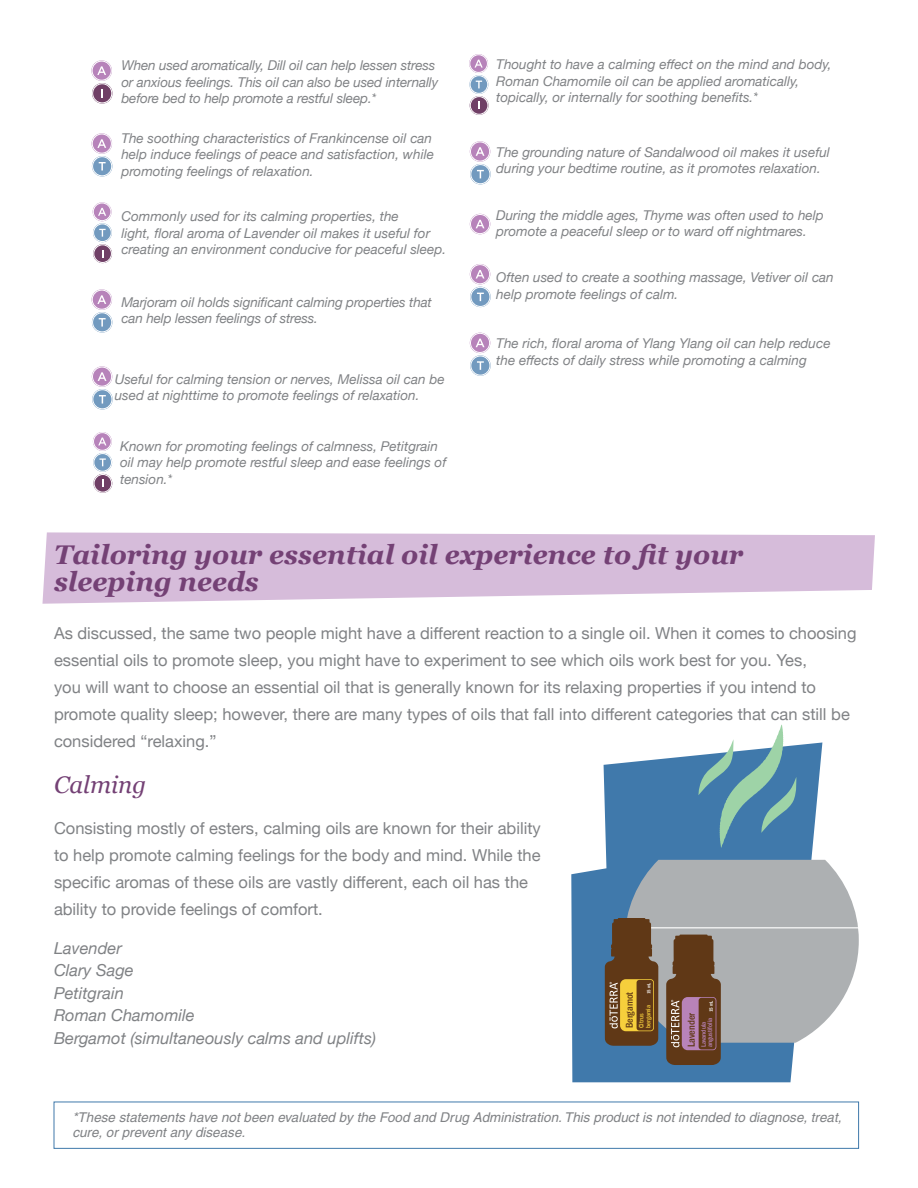
<style>
.page{position:relative;width:918px;height:1188px;background:#fff}
.page>*{position:absolute;margin:0;border:0;box-sizing:border-box;transform-origin:0 0}
.t1{font:italic 700 27px/27px "Georgia";color:#744175}
.t2{font:italic 24px "Georgia";color:#744175}
.t3{font:16.5px/27px "Helvetica Neue";color:#808285}
.t4{font:italic 16.5px/22.5px "Helvetica Neue";color:#808285}
.t5{font:italic 13.5px/16.5px "Helvetica Neue";color:#808285}
.t6{font:italic 13.5px/15px "Helvetica";color:#808285}
.t7{font:10.35px "Franklin Got URWTCE Med Con";color:#603816}
.t8{font:10.2px "Franklin Got URWTCE Med Con";color:#603816}
.t9{font:6.75px/6.4px "Franklin Got URWTCE Med Con";color:#b883b9}
.t10{font:6.6px/6.9px "Franklin Got URWTCE Med Con";color:#f6cf3c}
.t11{font:4.95px "Franklin Got URWTCE Med Con";color:#fff}
</style>
<div class="page">
<svg style="left:571px;top:743px;width:251px;height:339px;fill:#4079ab"></svg>
<svg style="left:698px;top:725px;width:99px;height:123px"></svg>
<svg style="left:93px;top:202px;width:19px;height:19px"></svg>
<div style="left:93px;top:203px;width:18px;height:18px;border:1px solid #fff;border-radius:50%"></div>
<svg style="left:98px;top:208px;width:8px;height:8px"></svg>
<svg style="left:93px;top:432px;width:19px;height:19px"></svg>
<div style="left:93px;top:432px;width:18px;height:18px;border:1px solid #fff;border-radius:50%"></div>
<svg style="left:98px;top:438px;width:8px;height:7px"></svg>
<svg style="left:469px;top:54px;width:19px;height:19px"></svg>
<div style="left:470px;top:55px;width:18px;height:18px;border:1px solid #fff;border-radius:50%"></div>
<svg style="left:475px;top:60px;width:8px;height:8px"></svg>
<svg style="left:91px;top:60px;width:21px;height:21px"></svg>
<div style="left:92px;top:61px;width:19px;height:19px;border:1px solid #fff;border-radius:50%"></div>
<svg style="left:97px;top:66px;width:9px;height:9px"></svg>
<svg style="left:92px;top:366px;width:20px;height:21px"></svg>
<div style="left:92px;top:367px;width:20px;height:19px;border:1px solid #fff;border-radius:50%"></div>
<svg style="left:98px;top:372px;width:9px;height:9px"></svg>
<svg style="left:470px;top:141px;width:20px;height:21px"></svg>
<div style="left:470px;top:142px;width:20px;height:19px;border:1px solid #fff;border-radius:50%"></div>
<svg style="left:476px;top:147px;width:9px;height:9px"></svg>
<svg style="left:470px;top:264px;width:20px;height:20px"></svg>
<div style="left:470px;top:264px;width:20px;height:20px;border:1px solid #fff;border-radius:50%"></div>
<svg style="left:476px;top:270px;width:9px;height:8px"></svg>
<svg style="left:470px;top:333px;width:20px;height:20px"></svg>
<div style="left:470px;top:333px;width:20px;height:20px;border:1px solid #fff;border-radius:50%"></div>
<svg style="left:476px;top:339px;width:9px;height:8px"></svg>
<svg style="left:470px;top:214px;width:20px;height:20px"></svg>
<div style="left:470px;top:214px;width:20px;height:20px;border:1px solid #fff;border-radius:50%"></div>
<svg style="left:476px;top:220px;width:9px;height:8px"></svg>
<svg style="left:92px;top:133px;width:20px;height:21px"></svg>
<div style="left:92px;top:134px;width:20px;height:19px;border:1px solid #fff;border-radius:50%"></div>
<svg style="left:97px;top:139px;width:9px;height:9px"></svg>
<svg style="left:92px;top:289px;width:20px;height:21px"></svg>
<div style="left:92px;top:290px;width:20px;height:19px;border:1px solid #fff;border-radius:50%"></div>
<svg style="left:97px;top:295px;width:9px;height:9px"></svg>
<svg style="left:93px;top:223px;width:19px;height:19px"></svg>
<div style="left:93px;top:224px;width:18px;height:18px;border:1px solid #fff;border-radius:50%"></div>
<svg style="left:99px;top:229px;width:7px;height:8px"></svg>
<svg style="left:93px;top:453px;width:19px;height:19px"></svg>
<div style="left:94px;top:453px;width:18px;height:18px;border:1px solid #fff;border-radius:50%"></div>
<svg style="left:99px;top:458px;width:7px;height:8px"></svg>
<svg style="left:469px;top:75px;width:19px;height:19px"></svg>
<div style="left:470px;top:76px;width:18px;height:18px;border:1px solid #fff;border-radius:50%"></div>
<svg style="left:476px;top:81px;width:6px;height:7px"></svg>
<svg style="left:92px;top:389px;width:21px;height:21px"></svg>
<div style="left:93px;top:390px;width:19px;height:19px;border:1px solid #fff;border-radius:50%"></div>
<svg style="left:99px;top:395px;width:7px;height:9px"></svg>
<svg style="left:470px;top:164px;width:21px;height:20px"></svg>
<div style="left:471px;top:164px;width:19px;height:20px;border:1px solid #fff;border-radius:50%"></div>
<svg style="left:477px;top:170px;width:7px;height:8px"></svg>
<svg style="left:470px;top:287px;width:21px;height:20px"></svg>
<div style="left:471px;top:287px;width:19px;height:20px;border:1px solid #fff;border-radius:50%"></div>
<svg style="left:477px;top:293px;width:7px;height:8px"></svg>
<svg style="left:470px;top:355px;width:21px;height:21px"></svg>
<div style="left:471px;top:356px;width:19px;height:19px;border:1px solid #fff;border-radius:50%"></div>
<svg style="left:477px;top:361px;width:7px;height:9px"></svg>
<svg style="left:92px;top:156px;width:20px;height:21px"></svg>
<div style="left:92px;top:157px;width:20px;height:19px;border:1px solid #fff;border-radius:50%"></div>
<svg style="left:99px;top:162px;width:7px;height:9px"></svg>
<svg style="left:92px;top:312px;width:20px;height:21px"></svg>
<div style="left:92px;top:313px;width:20px;height:19px;border:1px solid #fff;border-radius:50%"></div>
<svg style="left:99px;top:318px;width:7px;height:9px"></svg>
<svg style="left:93px;top:244px;width:19px;height:19px"></svg>
<div style="left:94px;top:245px;width:18px;height:18px;border:1px solid #fff;border-radius:50%"></div>
<svg style="left:93px;top:474px;width:19px;height:19px"></svg>
<div style="left:94px;top:474px;width:18px;height:18px;border:1px solid #fff;border-radius:50%"></div>
<svg style="left:102px;top:479px;width:2px;height:8px"></svg>
<svg style="left:470px;top:96px;width:19px;height:19px"></svg>
<div style="left:470px;top:96px;width:18px;height:18px;border:1px solid #fff;border-radius:50%"></div>
<svg style="left:478px;top:102px;width:2px;height:7px"></svg>
<div style="left:92px;top:83px;width:20px;height:21px;background:#703f66;border-radius:50%"></div>
<div style="left:92px;top:84px;width:20px;height:19px;border:1px solid #fff;border-radius:50%"></div>
<svg style="left:101px;top:89px;width:2px;height:9px"></svg>
<div style="left:54px;top:1102px;width:805px;height:47px;border:1px solid #4079ab"></div>
<svg style="left:42px;top:532px;width:833px;height:72px;background:#dbc4de"></svg>
<svg style="left:605px;top:860px;width:254px;height:205px;background:#9b9997"></svg>
<p class="t5" style="left:121px;top:58px;width:318px">When used aromatically, Dill oil can help lessen stress or anxious feelings. This oil can also be used internally before bed to help promote a restful sleep.*</p>
<p class="t5" style="left:121px;top:130px;width:314px">The soothing characteristics of Frankincense oil can help induce feelings of peace and satisfaction, while promoting feelings of relaxation.</p>
<p class="t5" style="left:121px;top:209px;width:326px">Commonly used for its calming properties, the<br>light, floral aroma of Lavender oil makes it useful for creating an environment conducive for peaceful sleep.</p>
<p class="t5" style="left:121px;top:295px;width:312px">Marjoram oil holds significant calming properties that can help lessen feelings of stress.</p>
<p class="t5" style="left:115px;top:372px;width:331px">Useful for calming tension or nerves, Melissa oil can be used at nighttime to promote feelings of relaxation.</p>
<p class="t5" style="left:120px;top:439px;width:328px">Known for promoting feelings of calmness, Petitgrain oil may help promote restful sleep and ease feelings of tension.*</p>
<p class="t5" style="left:496px;top:57px;width:337px">Thought to have a calming effect on the mind and body,<br>Roman Chamomile oil can be applied aromatically, topically, or internally for soothing benefits.*</p>
<p class="t5" style="left:496px;top:144px;width:335px">The grounding nature of Sandalwood oil makes it useful during your bedtime routine, as it promotes relaxation.</p>
<p class="t5" style="left:496px;top:207px;width:329px">During the middle ages, Thyme was often used to help promote a peaceful sleep or to ward off nightmares.</p>
<p class="t5" style="left:496px;top:270px;width:339px">Often used to create a soothing massage, Vetiver oil can help promote feelings of calm.</p>
<p class="t5" style="left:496px;top:336px;width:336px">The rich, floral aroma of Ylang Ylang oil can help reduce the effects of daily stress while promoting a calming</p>
<h1 class="t1" style="left:54px;top:540px;width:691px">Tailoring your essential oil experience to fit your sleeping needs</h1>
<p class="t3" style="left:54px;top:621px;width:804px">As discussed, the same two people might have a different reaction to a single oil. When it comes to choosing essential oils to promote sleep, you might have to experiment to see which oils work best for you. Yes,<br>you will want to choose an essential oil that is generally known for its relaxing properties if you intend to promote quality sleep; however, there are many types of oils that fall into different categories that can still be considered “relaxing.”</p>
<h2 class="t2" style="left:54px;top:768px;width:94px">Calming</h2>
<p class="t3" style="left:54px;top:815px;width:488px">Consisting mostly of esters, calming oils are known for their ability to help promote calming feelings for the body and mind. While the specific aromas of these oils are vastly different, each oil has the ability to provide feelings of comfort.</p>
<p class="t4" style="left:54px;top:938px;width:324px">Lavender<br>Clary Sage<br>Petitgrain<br>Roman Chamomile<br>Bergamot (simultaneously calms and uplifts)</p>
<p class="t11" style="left:646px;top:994px;width:13px;rotate:-90deg">15 mL</p>
<p class="t8" style="left:624px;top:1028px;width:38px;rotate:-90deg">Bergamot</p>
<p class="t11" style="left:708px;top:1012px;width:13px;rotate:-90deg">15 mL</p>
<p class="t10" style="left:638px;top:1028px;width:25px;rotate:-90deg">Citrus bergamia</p>
<p class="t7" style="left:686px;top:1047px;width:36px;rotate:-90deg">Lavender</p>
<p class="t9" style="left:700px;top:1047px;width:31px;rotate:-90deg">Lavandula angustifolia</p>
<p class="t6" style="left:72px;top:1110px;width:771px">*These statements have not been evaluated by the Food and Drug Administration. This product is not intended to diagnose, treat, cure, or prevent any disease.</p>
</div>
